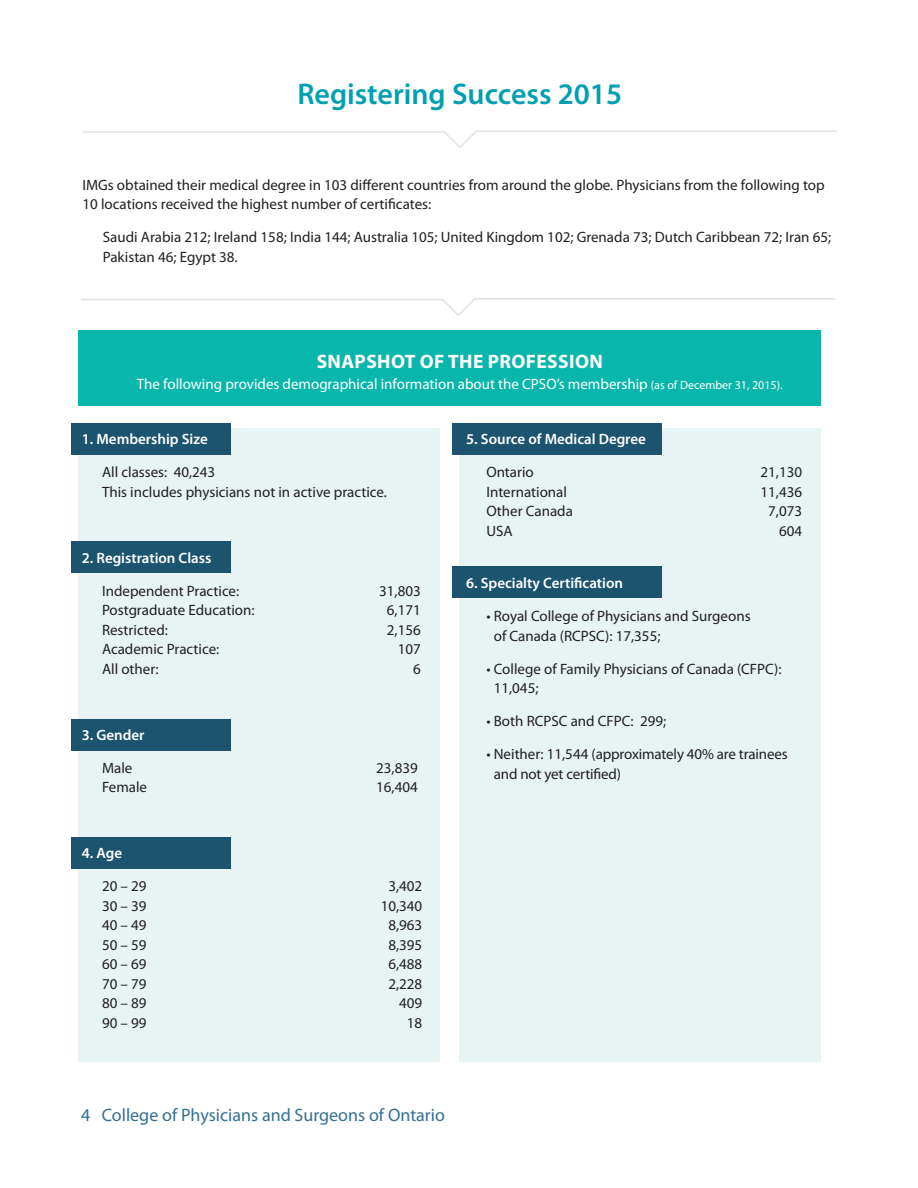
<style>
.page{position:relative;width:918px;height:1188px;background:#fff}
.page>*{position:absolute;margin:0;border:0;box-sizing:border-box;transform-origin:0 0}
.t1{font:600 30px "Myriad Pro";color:#00a0b0}
.subhead1{font:700 19.5px "Myriad Pro";letter-spacing:.02em;color:#fff}
.t2{font:18px "Myriad Pro";color:#327092}
.body{font:15px/19.5px "Myriad Pro";color:#231f20}
.body-2{font:600 15px "Myriad Pro";color:#fff}
.body-3{font:15px "Myriad Pro";color:#fff}
.s1{font-size:12px}
</style>
<div class="page">
<div style="left:78px;top:428px;width:361px;height:634px;background:#e8f4f3"></div>
<div style="left:78px;top:330px;width:742px;height:76px;background:#09b6ac"></div>
<div style="left:459px;top:428px;width:361px;height:634px;background:#e8f4f3"></div>
<svg style="left:82px;top:130px;width:755px;height:18px"></svg>
<svg style="left:81px;top:298px;width:755px;height:18px"></svg>
<div style="left:71px;top:423px;width:160px;height:32px;background:#1c5470"></div>
<div style="left:453px;top:423px;width:209px;height:32px;background:#1c5470"></div>
<div style="left:453px;top:567px;width:209px;height:31px;background:#1c5470"></div>
<div style="left:71px;top:542px;width:160px;height:31px;background:#1c5470"></div>
<div style="left:71px;top:719px;width:160px;height:32px;background:#1c5470"></div>
<div style="left:71px;top:838px;width:160px;height:31px;background:#1c5470"></div>
<p class="t1" style="left:297px;top:74px;width:326px">Registering Success 2015</p>
<p class="body" style="left:83px;top:175px;width:744px">IMGs obtained their medical degree in 103 different countries from around the globe. Physicians from the following top<br>10 locations received the highest number of certificates:</p>
<p class="body" style="left:103px;top:227px;width:730px">Saudi Arabia 212; Ireland 158; India 144; Australia 105; United Kingdom 102; Grenada 73; Dutch Caribbean 72; Iran 65;<br>Pakistan 46; Egypt 38.</p>
<p class="subhead1" style="left:317px;top:349px;width:288px">SNAPSHOT OF THE PROFESSION</p>
<p class="body-3" style="left:137px;top:375px;width:647px">The following provides demographical information about the CPSO’s membership <span class="s1">(as of December 31, 2015).</span></p>
<p class="body-2" style="left:82px;top:430px;width:128px">1. Membership Size</p>
<p class="body" style="left:102px;top:462px;width:286px">All classes: 40,243<br>This includes physicians not in active practice.</p>
<p class="body-2" style="left:82px;top:548px;width:131px">2. Registration Class</p>
<p class="body" style="left:102px;top:581px;width:139px">Independent Practice:</p>
<p class="body" style="left:379px;top:581px;width:43px">31,803</p>
<p class="body" style="left:102px;top:600px;width:154px">Postgraduate Education:</p>
<p class="body" style="left:387px;top:600px;width:35px">6,171</p>
<p class="body" style="left:102px;top:620px;width:67px">Restricted:</p>
<p class="body" style="left:387px;top:620px;width:35px">2,156</p>
<p class="body" style="left:102px;top:639px;width:119px">Academic Practice:</p>
<p class="body" style="left:398px;top:639px;width:25px">107</p>
<p class="body" style="left:102px;top:659px;width:58px">All other:</p>
<p class="body" style="left:413px;top:659px;width:9px">6</p>
<p class="body-2" style="left:82px;top:725px;width:64px">3. Gender</p>
<p class="body" style="left:102px;top:758px;width:32px">Male</p>
<p class="body" style="left:376px;top:758px;width:43px">23,839</p>
<p class="body" style="left:102px;top:777px;width:47px">Female</p>
<p class="body" style="left:376px;top:777px;width:43px">16,404</p>
<p class="body-2" style="left:82px;top:844px;width:42px">4. Age</p>
<p class="body" style="left:102px;top:876px;width:46px">20 – 29</p>
<p class="body" style="left:388px;top:876px;width:35px">3,402</p>
<p class="body" style="left:102px;top:896px;width:46px">30 – 39</p>
<p class="body" style="left:381px;top:896px;width:43px">10,340</p>
<p class="body" style="left:102px;top:915px;width:46px">40 – 49</p>
<p class="body" style="left:388px;top:915px;width:35px">8,963</p>
<p class="body" style="left:102px;top:935px;width:46px">50 – 59</p>
<p class="body" style="left:388px;top:935px;width:35px">8,395</p>
<p class="body" style="left:102px;top:954px;width:46px">60 – 69</p>
<p class="body" style="left:388px;top:954px;width:35px">6,488</p>
<p class="body" style="left:102px;top:974px;width:46px">70 – 79</p>
<p class="body" style="left:388px;top:974px;width:35px">2,228</p>
<p class="body" style="left:102px;top:993px;width:46px">80 – 89</p>
<p class="body" style="left:399px;top:993px;width:25px">409</p>
<p class="body" style="left:102px;top:1013px;width:46px">90 – 99</p>
<p class="body" style="left:407px;top:1013px;width:17px">18</p>
<p class="body-2" style="left:466px;top:430px;width:181px">5. Source of Medical Degree</p>
<p class="body" style="left:486px;top:462px;width:49px">Ontario</p>
<p class="body" style="left:761px;top:462px;width:43px">21,130</p>
<p class="body" style="left:486px;top:482px;width:82px">International</p>
<p class="body" style="left:761px;top:482px;width:43px">11,436</p>
<p class="body" style="left:486px;top:501px;width:88px">Other Canada</p>
<p class="body" style="left:768px;top:501px;width:35px">7,073</p>
<p class="body" style="left:486px;top:521px;width:28px">USA</p>
<p class="body" style="left:779px;top:521px;width:25px">604</p>
<p class="body-2" style="left:466px;top:574px;width:158px">6. Specialty Certification</p>
<p class="body" style="left:494px;top:606px;width:258px;text-indent:-7px">• Royal College of Physicians and Surgeons of Canada (RCPSC): 17,355;</p>
<p class="body" style="left:494px;top:659px;width:289px;text-indent:-7px">• College of Family Physicians of Canada (CFPC):<br>11,045;</p>
<p class="body" style="left:486px;top:711px;width:181px">• Both RCPSC and CFPC: 299;</p>
<p class="body" style="left:494px;top:744px;width:295px;text-indent:-7px">• Neither: 11,544 (approximately 40% are trainees and not yet certified)</p>
<p class="t2" style="left:81px;top:1103px;width:366px">4 College of Physicians and Surgeons of Ontario</p>
</div>
